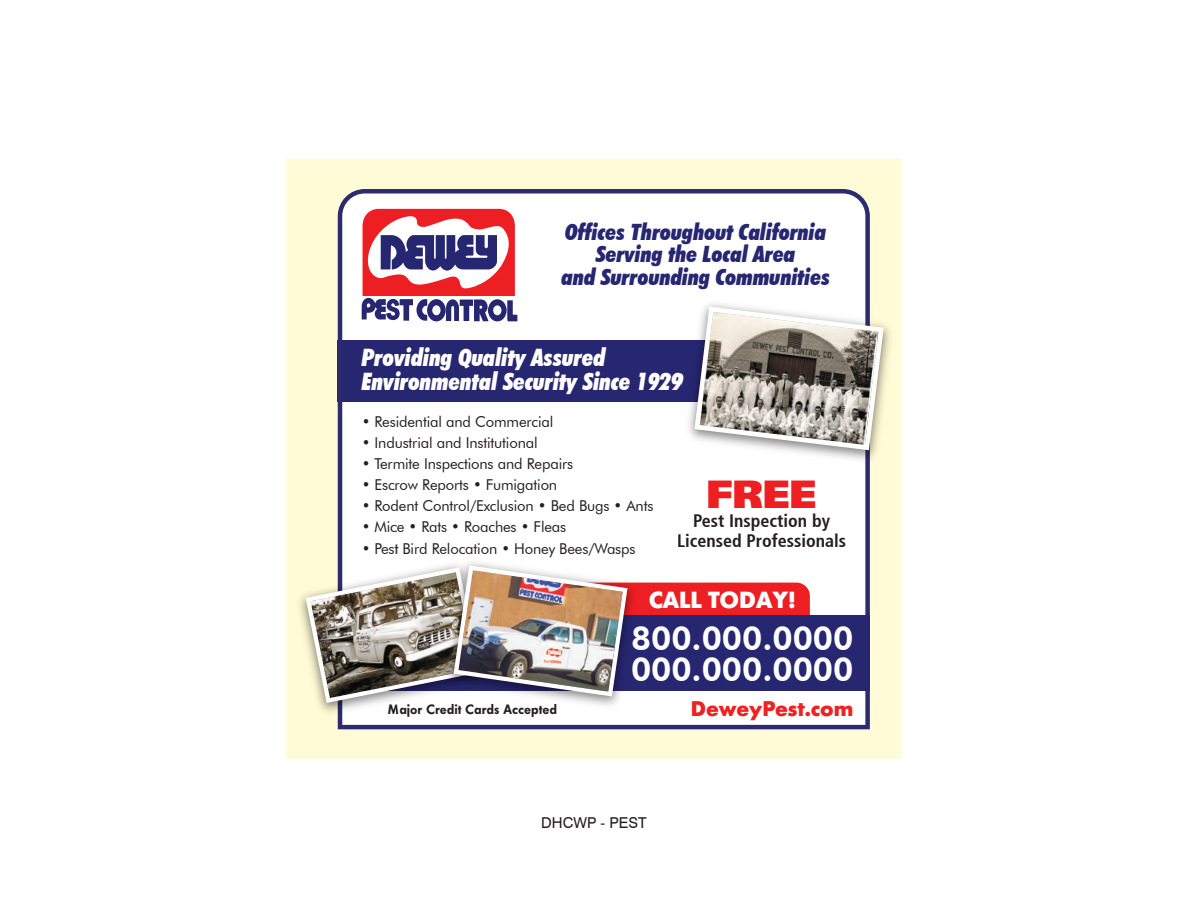
<style>
.page{position:relative;width:1188px;height:918px;background:#fff}
.page>*{position:absolute;margin:0;border:0;box-sizing:border-box;transform-origin:0 0}
.t1{font:900 39px "Frutiger 95";color:#ee1f23}
.t2{font:800 33px/31.5px "Futura BT";color:#fff}
.t3{font:italic 900 condensed 24px/24px "Futura BT";color:#fff}
.t4{font:700 23.1px "Futura BQ";color:#fff}
.t5{font:italic 900 condensed 22.5px/22.5px "Futura BT";color:#272771;text-align:center}
.t6{font:700 21px "Futura BQ";color:#ee2123}
.t7{font:700 condensed 18px/19.5px "Frutiger 67";color:#231f20;text-align:center}
.t8{font:15px "Futura BT";letter-spacing:-.01em;color:#231f20}
.t9{font:15px "Swiss 721 BT";color:#231f20}
.t10{font:800 13.5px "Futura BQ";color:#231f20}
</style>
<div class="page">
<div style="left:286px;top:159px;width:616px;height:600px;background:#fffbd6"></div>
<svg style="left:338px;top:189px;width:532px;height:540px;background:#d2cad9"></svg>
<div style="left:338px;top:615px;width:532px;height:75px;background:#272771"></div>
<img style="left:300px;top:524px;width:195px;height:206px">
<div style="left:396px;top:518px;width:282px;height:204px;background:#fff"></div>
<img style="left:306px;top:565px;width:504px;height:138px">
<img style="left:681px;top:291px;width:209px;height:180px">
<svg style="left:695px;top:307px;width:189px;height:143px;background:#aea9a3"></svg>
<h3 class="t5" style="left:561px;top:220px;width:270px">Offices Throughout California<br>Serving the Local Area<br>and Surrounding Communities</h3>
<h3 class="t3" style="left:362px;top:346px;width:322px">Providing Quality Assured<br>Environmental Security Since 1929</h3>
<p class="t8" style="left:362px;top:412px;width:193px">• Residential and Commercial</p>
<p class="t8" style="left:362px;top:433px;width:178px">• Industrial and Institutional</p>
<p class="t8" style="left:362px;top:454px;width:213px">• Termite Inspections and Repairs</p>
<p class="t8" style="left:362px;top:476px;width:197px">• Escrow Reports • Fumigation</p>
<p class="t8" style="left:362px;top:497px;width:293px">• Rodent Control/Exclusion • Bed Bugs • Ants</p>
<p class="t8" style="left:362px;top:518px;width:206px">• Mice • Rats • Roaches • Fleas</p>
<p class="t8" style="left:362px;top:539px;width:275px">• Pest Bird Relocation • Honey Bees/Wasps</p>
<h1 class="t1" style="left:707px;top:470px;width:111px">FREE</h1>
<p class="t7" style="left:677px;top:511px;width:170px">Pest Inspection by<br>Licensed Professionals</p>
<h3 class="t4" style="left:649px;top:586px;width:148px">CALL TODAY!</h3>
<p class="t10" style="left:388px;top:702px;width:171px">Major Credit Cards Accepted</p>
<h2 class="t2" style="left:631px;top:622px;width:224px">800.000.0000<br>000.000.0000</h2>
<h3 class="t6" style="left:691px;top:696px;width:164px">DeweyPest.com</h3>
<p class="t9" style="left:541px;top:813px;width:107px">DHCWP - PEST</p>
</div>
